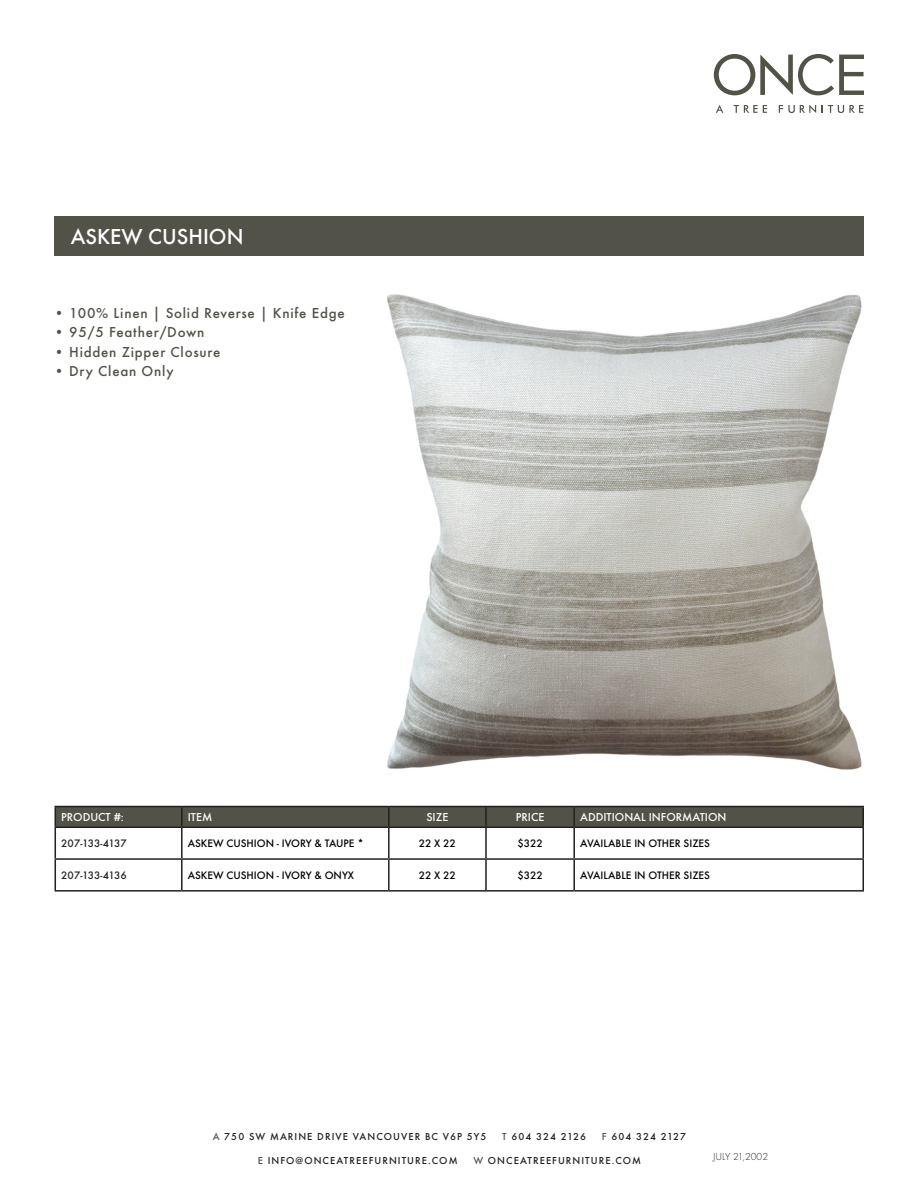
<style>
.page{position:relative;width:918px;height:1188px;background:#fff}
.page>*{position:absolute;margin:0;border:0;box-sizing:border-box;transform-origin:0 0}
.t1{font:500 22.5px "Futura EFCEOP";color:#fff}
.t2{font:500 15px "Futura EFCEOP";letter-spacing:.05em;color:#535249}
.t3{font:500 12px "Futura EFCEOP";color:#fff}
.t4{font:500 11.25px "Futura EFCEOP";color:#000}
.t5{font:500 11.25px "Futura EFCEOP";color:#231f20}
.t6{font:500 10.5px "Futura EFCEOP";letter-spacing:.1em;color:#231f20}
.t7{font:300 10.5px "Futura EFCEOP";color:#231f20}
.s1{color:#535249}
</style>
<div class="page">
<svg style="left:716px;top:105px;width:7px;height:8px"></svg>
<svg style="left:734px;top:105px;width:33px;height:8px"></svg>
<svg style="left:779px;top:105px;width:37px;height:8px"></svg>
<svg style="left:822px;top:105px;width:41px;height:8px"></svg>
<svg style="left:714px;top:54px;width:150px;height:41px"></svg>
<img style="left:387px;top:294px;width:475px;height:476px">
<div style="left:54px;top:216px;width:810px;height:40px;background:#535249"></div>
<hr style="left:55px;top:806px;width:127px;height:1px;background:#231f20">
<svg style="left:55px;top:807px;width:807px;height:20px;background:#514f47"></svg>
<hr style="left:182px;top:806px;width:207px;height:1px;background:#231f20">
<hr style="left:181px;top:807px;width:2px;height:20px;background:#231f20">
<hr style="left:389px;top:806px;width:97px;height:1px;background:#231f20">
<hr style="left:388px;top:807px;width:2px;height:20px;background:#231f20">
<hr style="left:486px;top:806px;width:88px;height:1px;background:#231f20">
<hr style="left:485px;top:807px;width:2px;height:20px;background:#231f20">
<hr style="left:574px;top:806px;width:290px;height:1px;background:#231f20">
<hr style="left:573px;top:807px;width:2px;height:20px;background:#231f20">
<hr style="left:862px;top:807px;width:2px;height:20px;background:#231f20">
<hr style="left:55px;top:827px;width:127px;height:1px;background:#231f20">
<hr style="left:55px;top:828px;width:1px;height:30px;background:#231f20">
<hr style="left:182px;top:827px;width:207px;height:1px;background:#231f20">
<hr style="left:181px;top:828px;width:2px;height:30px;background:#231f20">
<hr style="left:389px;top:827px;width:97px;height:1px;background:#231f20">
<hr style="left:388px;top:828px;width:2px;height:30px;background:#231f20">
<hr style="left:486px;top:827px;width:88px;height:1px;background:#231f20">
<hr style="left:485px;top:828px;width:2px;height:30px;background:#231f20">
<hr style="left:574px;top:827px;width:290px;height:1px;background:#231f20">
<hr style="left:573px;top:828px;width:2px;height:30px;background:#231f20">
<hr style="left:862px;top:828px;width:2px;height:30px;background:#231f20">
<hr style="left:55px;top:858px;width:127px;height:2px;background:#231f20">
<hr style="left:55px;top:860px;width:1px;height:30px;background:#231f20">
<hr style="left:182px;top:858px;width:207px;height:2px;background:#231f20">
<hr style="left:181px;top:860px;width:2px;height:30px;background:#231f20">
<hr style="left:389px;top:858px;width:97px;height:2px;background:#231f20">
<hr style="left:388px;top:860px;width:2px;height:30px;background:#231f20">
<hr style="left:486px;top:858px;width:88px;height:2px;background:#231f20">
<hr style="left:485px;top:860px;width:2px;height:30px;background:#231f20">
<hr style="left:574px;top:858px;width:290px;height:2px;background:#231f20">
<hr style="left:573px;top:860px;width:2px;height:30px;background:#231f20">
<hr style="left:862px;top:860px;width:2px;height:30px;background:#231f20">
<hr style="left:55px;top:890px;width:127px;height:2px;background:#231f20">
<hr style="left:182px;top:890px;width:207px;height:2px;background:#231f20">
<hr style="left:389px;top:890px;width:97px;height:2px;background:#231f20">
<hr style="left:486px;top:890px;width:88px;height:2px;background:#231f20">
<hr style="left:574px;top:890px;width:290px;height:2px;background:#231f20">
<p class="t1" style="left:71px;top:223px;width:174px">ASKEW CUSHION</p>
<p class="t2" style="left:54px;top:303px;width:292px">• 100% Linen | Solid Reverse | Knife Edge</p>
<p class="t2" style="left:54px;top:323px;width:152px">• 95/5 Feather/Down</p>
<p class="t2" style="left:54px;top:342px;width:168px">• Hidden Zipper Closure</p>
<p class="t2" style="left:54px;top:362px;width:121px">• Dry Clean Only</p>
<p class="t3" style="left:61px;top:810px;width:64px">PRODUCT #:</p>
<p class="t3" style="left:188px;top:810px;width:26px">ITEM</p>
<p class="t3" style="left:426px;top:810px;width:23px">SIZE</p>
<p class="t3" style="left:516px;top:810px;width:30px">PRICE</p>
<p class="t3" style="left:580px;top:810px;width:148px">ADDITIONAL INFORMATION</p>
<p class="t5" style="left:61px;top:836px;width:67px">207-133-4137</p>
<p class="t4" style="left:188px;top:836px;width:177px">ASKEW CUSHION - IVORY &amp; TAUPE *</p>
<p class="t4" style="left:419px;top:836px;width:39px">22 X 22</p>
<p class="t4" style="left:517px;top:836px;width:27px">$322</p>
<p class="t4" style="left:580px;top:836px;width:131px">AVAILABLE IN OTHER SIZES</p>
<p class="t5" style="left:61px;top:868px;width:67px">207-133-4136</p>
<p class="t4" style="left:188px;top:868px;width:168px">ASKEW CUSHION - IVORY &amp; ONYX</p>
<p class="t4" style="left:419px;top:868px;width:39px">22 X 22</p>
<p class="t4" style="left:517px;top:868px;width:27px">$322</p>
<p class="t4" style="left:580px;top:868px;width:131px">AVAILABLE IN OTHER SIZES</p>
<p class="t6" style="left:213px;top:1130px;width:275px"><span class="s1">A</span> 750 SW MARINE DRIVE VANCOUVER BC V6P 5Y5</p>
<p class="t6" style="left:502px;top:1130px;width:86px"><span class="s1">T</span> 604 324 2126</p>
<p class="t6" style="left:602px;top:1130px;width:86px"><span class="s1">F</span> 604 324 2127</p>
<p class="t6" style="left:258px;top:1154px;width:201px"><span class="s1">E</span> INFO@ONCEATREEFURNITURE.COM</p>
<p class="t6" style="left:473px;top:1154px;width:169px"><span class="s1">W</span> ONCEATREEFURNITURE.COM</p>
<p class="t7" style="left:713px;top:1150px;width:57px">JULY 21,2002</p>
</div>
